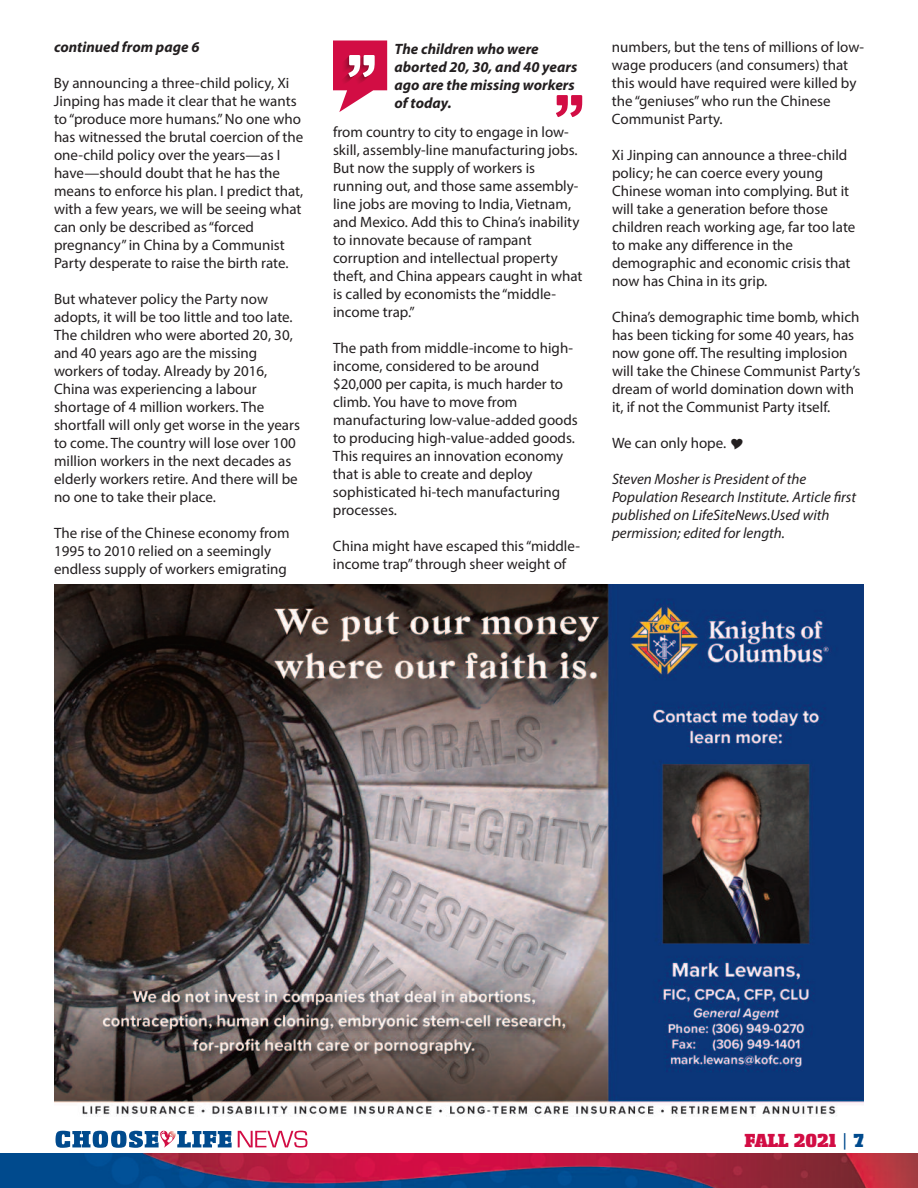
<style>
.page{position:relative;width:918px;height:1188px;background:#fff}
.page>*{position:absolute;margin:0;border:0;box-sizing:border-box;transform-origin:0 0}
.t1{font:18px "Kaman Display S Si";color:#d20d44}
.t2{font:15px/18px "Myriad Pro";color:#231f20}
.t3{font:italic 15px/18px "Myriad Pro";color:#231f20}
.t4{font:italic 700 15px/18px "Myriad Pro";color:#231f20}
.s1{font-family:"Lucida Grande";color:#004a8d}
.s2{color:#004a8d}
</style>
<div class="page">
<svg style="left:56px;top:1131px;width:176px;height:17px"></svg>
<svg style="left:238px;top:1131px;width:69px;height:17px"></svg>
<img style="left:0;top:1154px;width:918px;height:34px">
<img style="left:54px;top:584px;width:810px;height:533px">
<svg style="left:556px;top:95px;width:26px;height:22px"></svg>
<svg style="left:333px;top:41px;width:54px;height:71px"></svg>
<p class="t4" style="left:54px;top:39px;width:147px">continued from page 6</p>
<p class="t2" style="left:54px;top:75px;width:251px">By announcing a three-child policy, Xi Jinping has made it clear that he wants to“produce more humans.”No one who has witnessed the brutal coercion of the one-child policy over the years—as I have—should doubt that he has the means to enforce his plan. I predict that, with a few years, we will be seeing what can only be described as“forced pregnancy”in China by a Communist Party desperate to raise the birth rate.</p>
<p class="t2" style="left:54px;top:291px;width:247px">But whatever policy the Party now adopts, it will be too little and too late.<br>The children who were aborted 20, 30, and 40 years ago are the missing workers of today. Already by 2016, China was experiencing a labour shortage of 4 million workers. The shortfall will only get worse in the years to come. The country will lose over 100 million workers in the next decades as elderly workers retire. And there will be no one to take their place.</p>
<p class="t2" style="left:54px;top:525px;width:237px">The rise of the Chinese economy from<br>1995 to 2010 relied on a seemingly endless supply of workers emigrating</p>
<p class="t4" style="left:395px;top:41px;width:184px">The children who were aborted 20, 30, and 40 years ago are the missing workers of today.</p>
<p class="t2" style="left:333px;top:124px;width:251px">from country to city to engage in low&shy;skill, assembly-line manufacturing jobs.<br>But now the supply of workers is running out, and those same assembly&shy;line jobs are moving to India, Vietnam, and Mexico. Add this to China’s inability to innovate because of rampant corruption and intellectual property theft, and China appears caught in what is called by economists the “middle&shy;income trap.”</p>
<p class="t2" style="left:333px;top:340px;width:246px">The path from middle-income to high&shy;income, considered to be around $20,000 per capita, is much harder to climb. You have to move from manufacturing low-value-added goods to producing high-value-added goods.<br>This requires an innovation economy that is able to create and deploy sophisticated hi-tech manufacturing processes.</p>
<p class="t2" style="left:333px;top:538px;width:249px">China might have escaped this“middle&shy;income trap”through sheer weight of</p>
<p class="t2" style="left:612px;top:39px;width:254px">numbers, but the tens of millions of low&shy;wage producers (and consumers) that this would have required were killed by the “geniuses”who run the Chinese Communist Party.</p>
<p class="t2" style="left:612px;top:147px;width:245px">Xi Jinping can announce a three-child policy; he can coerce every young Chinese woman into complying. But it will take a generation before those children reach working age, far too late to make any difference in the demographic and economic crisis that now has China in its grip.</p>
<p class="t2" style="left:612px;top:309px;width:250px">China’s demographic time bomb, which has been ticking for some 40 years, has now gone off. The resulting implosion will take the Chinese Communist Party’s dream of world domination down with it, if not the Communist Party itself.</p>
<p class="t2" style="left:612px;top:436px;width:116px">We can only hope.</p>
<p class="t3" style="left:612px;top:472px;width:246px">Steven Mosher is President of the Population Research Institute. Article first published on LifeSiteNews.Used with permission; edited for length.</p>
<p class="t1" style="left:745px;top:1134px;width:121px">FALL 2021 <span class="s1">|</span> <span class="s2">7</span></p>
</div>
